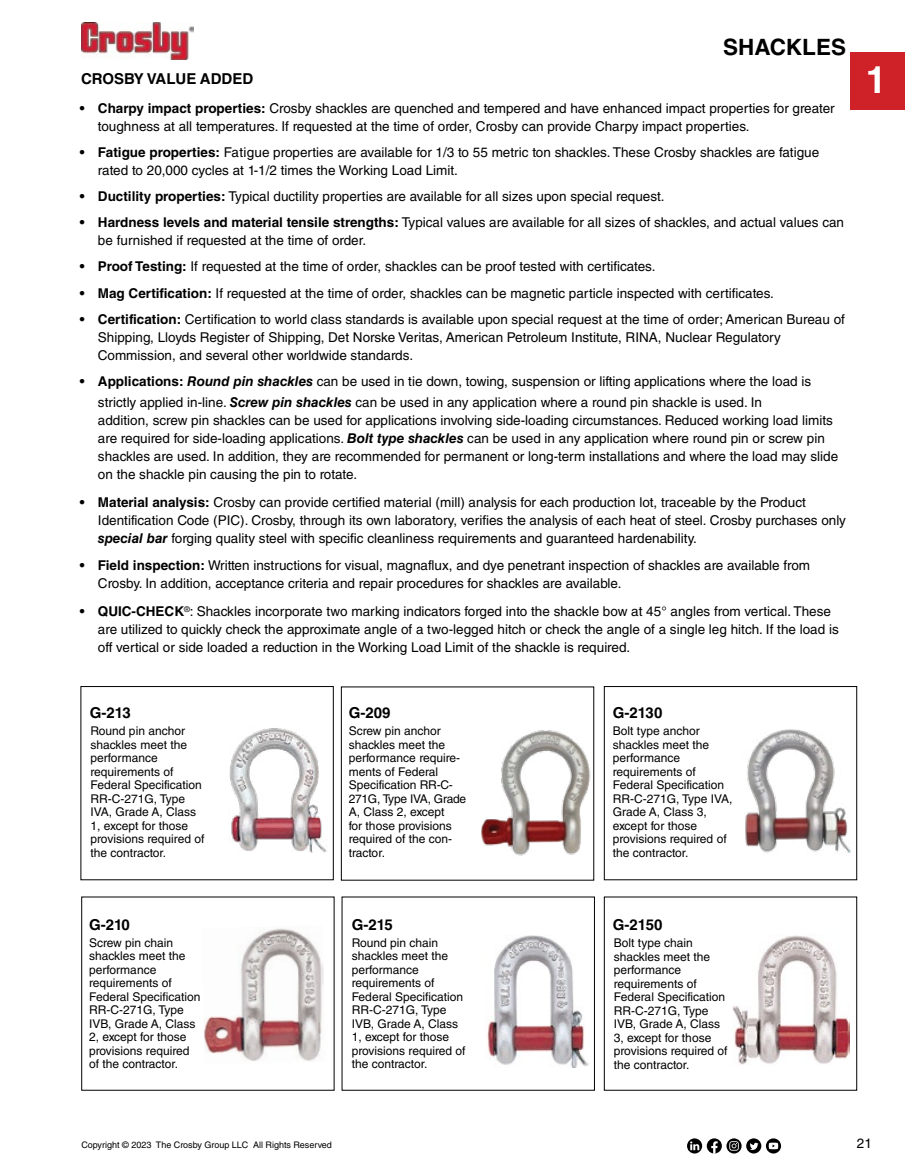
<style>
.page{position:relative;width:905px;height:1175px;background:#fff}
.page>*{position:absolute;margin:0;border:0;box-sizing:border-box;transform-origin:0 0}
.t1{font:700 37.5px "Helvetica LT Std";color:#fff}
.t2{font:700 22.5px "Helvetica LT Std";color:#000}
.t3{font:700 15px "Helvetica LT Std";color:#000}
.t4{font:13.5px/18px "Helvetica LT Std";color:#000}
.t5{font:12px/13.5px "Helvetica LT Std";color:#000}
.t6{font:9px "Helvetica LT Std";color:#000}
.s1{font-weight:700}
.s2{font-weight:700;font-style:italic}
</style>
<div class="page">
<div style="left:850px;top:52px;width:54px;height:57px;background:#ce2128"></div>
<img style="left:82px;top:22px;width:111px;height:37px">
<svg style="left:687px;top:1138px;width:94px;height:15px"></svg>
<img style="left:481px;top:717px;width:114px;height:151px">
<div style="left:604px;top:686px;width:252px;height:194px;border:1px solid #000"></div>
<img style="left:229px;top:728px;width:97px;height:125px">
<img style="left:745px;top:729px;width:106px;height:124px">
<img style="left:203px;top:928px;width:121px;height:133px">
<img style="left:487px;top:935px;width:101px;height:132px">
<img style="left:732px;top:935px;width:117px;height:130px">
<h2 class="t2" style="left:723px;top:33px;width:124px">SHACKLES</h2>
<p class="t3" style="left:81px;top:69px;width:174px">CROSBY VALUE ADDED</p>
<p class="t4" style="left:98px;top:99px;width:738px;text-indent:-18px"><span class="s1">• Charpy impact properties:</span> Crosby shackles are quenched and tempered and have enhanced impact properties for greater toughness at all temperatures. If requested at the time of order, Crosby can provide Charpy impact properties.</p>
<p class="t4" style="left:98px;top:143px;width:722px;text-indent:-18px"><span class="s1">• Fatigue properties:</span> Fatigue properties are available for 1/3 to 55 metric ton shackles. These Crosby shackles are fatigue rated to 20,000 cycles at 1-1/2 times the Working Load Limit.</p>
<p class="t4" style="left:80px;top:187px;width:586px"><span class="s1">• Ductility properties:</span> Typical ductility properties are available for all sizes upon special request.</p>
<p class="t4" style="left:98px;top:213px;width:747px;text-indent:-18px"><span class="s1">• Hardness levels and material tensile strengths:</span> Typical values are available for all sizes of shackles, and actual values can be furnished if requested at the time of order.</p>
<p class="t4" style="left:80px;top:258px;width:577px"><span class="s1">• Proof Testing:</span> If requested at the time of order, shackles can be proof tested with certificates.</p>
<p class="t4" style="left:80px;top:284px;width:695px"><span class="s1">• Mag Certification:</span> If requested at the time of order, shackles can be magnetic particle inspected with certificates.</p>
<p class="t4" style="left:98px;top:310px;width:748px;text-indent:-18px"><span class="s1">• Certification:</span> Certification to world class standards is available upon special request at the time of order; American Bureau of<br>Shipping, Lloyds Register of Shipping, Det Norske Veritas, American Petroleum Institute, RINA, Nuclear Regulatory<br>Commission, and several other worldwide standards.</p>
<p class="t4" style="left:98px;top:371px;width:714px;line-height:21px;text-indent:-18px"><span class="s1">• Applications:</span> <span class="s2">Round pin shackles</span> can be used in tie down, towing, suspension or lifting applications where the load is strictly applied in-line. <span class="s2">Screw pin shackles</span> can be used in any application where a round pin shackle is used. In</p>
<p class="t4" style="left:98px;top:411px;width:741px">addition, screw pin shackles can be used for applications involving side-loading circumstances. Reduced working load limits are required for side-loading applications. <span class="s2">Bolt type shackles</span> can be used in any application where round pin or screw pin shackles are used. In addition, they are recommended for permanent or long-term installations and where the load may slide on the shackle pin causing the pin to rotate.</p>
<p class="t4" style="left:98px;top:493px;width:749px;text-indent:-18px"><span class="s1">• Material analysis:</span> Crosby can provide certified material (mill) analysis for each production lot, traceable by the Product<br>Identification Code (PIC). Crosby, through its own laboratory, verifies the analysis of each heat of steel. Crosby purchases only <span class="s2">special bar</span> forging quality steel with specific cleanliness requirements and guaranteed hardenability.</p>
<p class="t4" style="left:98px;top:556px;width:713px;text-indent:-18px"><span class="s1">• Field inspection:</span> Written instructions for visual, magnaflux, and dye penetrant inspection of shackles are available from<br>Crosby. In addition, acceptance criteria and repair procedures for shackles are available.</p>
<p class="t4" style="left:98px;top:602px;width:742px;text-indent:-18px"><span class="s1">• QUIC-CHECK</span><sup>®</sup>: Shackles incorporate two marking indicators forged into the shackle bow at 45° angles from vertical. These are utilized to quickly check the approximate angle of a two-legged hitch or check the angle of a single leg hitch. If the load is off vertical or side loaded a reduction in the Working Load Limit of the shackle is required.</p>
<p class="t3" style="left:90px;top:703px;width:43px">G-213</p>
<p class="t3" style="left:348px;top:703px;width:43px">G-209</p>
<p class="t3" style="left:612px;top:703px;width:51px">G-2130</p>
<p class="t5" style="left:348px;top:724px;width:119px">Screw pin anchor shackles meet the performance require&shy;ments of Federal<br>Specification RR-C-<br>271G, Type IVA, Grade<br>A, Class 2, except<br>for those provisions required of the con&shy;tractor.</p>
<p class="t5" style="left:90px;top:724px;width:115px">Round pin anchor shackles meet the performance requirements of<br>Federal Specification<br>RR-C-271G, Type<br>IVA, Grade A, Class<br>1, except for those provisions required of the contractor.</p>
<p class="t5" style="left:612px;top:724px;width:121px">Bolt type anchor shackles meet the performance requirements of<br>Federal Specification<br>RR-C-271G, Type IVA,<br>Grade A, Class 3, except for those provisions required of the contractor.</p>
<h1 class="t1" style="left:865px;top:57px;width:22px">1</h1>
<p class="t3" style="left:89px;top:915px;width:42px">G-210</p>
<p class="t3" style="left:351px;top:915px;width:43px">G-215</p>
<p class="t3" style="left:613px;top:915px;width:51px">G-2150</p>
<p class="t5" style="left:89px;top:935px;width:113px">Screw pin chain shackles meet the performance requirements of<br>Federal Specification<br>RR-C-271G, Type<br>IVB, Grade A, Class<br>2, except for those provisions required of the contractor.</p>
<p class="t5" style="left:351px;top:935px;width:115px">Round pin chain shackles meet the performance requirements of<br>Federal Specification<br>RR-C-271G, Type<br>IVB, Grade A, Class<br>1, except for those provisions required of the contractor.</p>
<p class="t5" style="left:613px;top:936px;width:115px">Bolt type chain shackles meet the performance requirements of<br>Federal Specification<br>RR-C-271G, Type<br>IVB, Grade A, Class<br>3, except for those provisions required of the contractor.</p>
<p class="t6" style="left:81px;top:1139px;width:252px">Copyright © 2023 The Crosby Group LLC All Rights Reserved</p>
<p class="t4" style="left:856px;top:1134px;width:17px">21</p>
</div>
